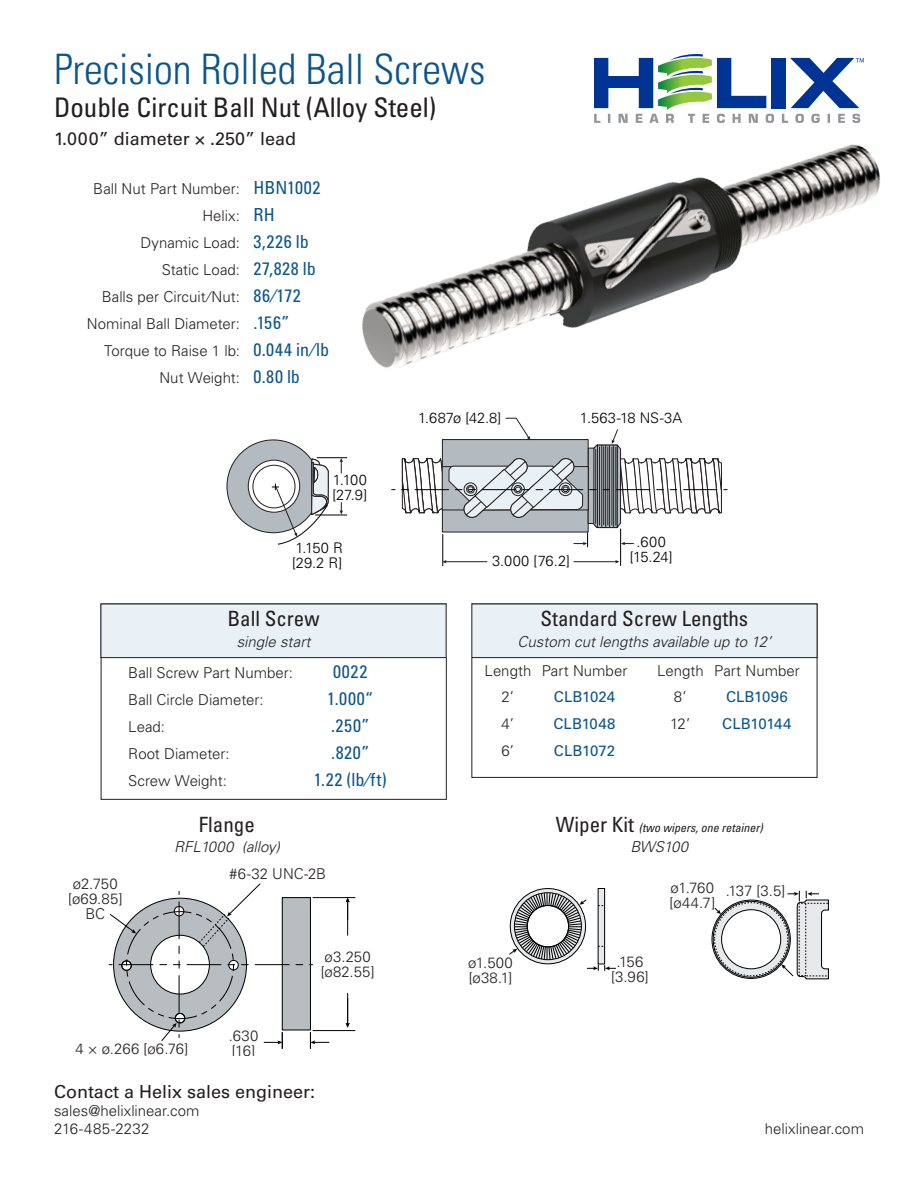
<style>
.page{position:relative;width:918px;height:1188px;background:#fff}
.page>*{position:absolute;margin:0;border:0;box-sizing:border-box;transform-origin:0 0}
.LEVEL_ONE__index{font:300 condensed 42px "Univers LT Pro";color:#0b558c}
.LEVEL_TWO__index{font:condensed 27px "Univers LT Pro";color:#231f20}
.TABLE__HEADER1{font:condensed 21px "Univers LT Pro";color:#231f20}
.LEVEL_THREE{font:18px "Univers LT Pro 55 Roman";color:#231f20}
.BALL_SCREW__table{font:condensed 18px "Univers LT Pro";letter-spacing:.04em;color:#0b558c}
.LIST_DATA{font:300 15px/18px "Univers LT Pro 45";color:#231f20}
.BALL_SCREW__table-2{font:300 15px "Univers LT Pro 45";color:#231f20}
.LEVEL_FOUR{font:italic 300 15px "Univers LT Pro 45";color:#231f20}
.STANDARD_LENGTHS__2-col{font:300 15px "Univers LT Pro 45";color:#231f20}
.STANDARD_LENGTHS__2-col-2{font:15px "Univers LT Pro 55 Roman";letter-spacing:.005em;color:#0b558c}
.STANDARD_LENGTHS__2-col-3{font:15px "Univers LT Pro 55 Roman";letter-spacing:-.015em;color:#0b558c}
.t1{font:300 14.85px/14.9px "Univers LT Pro 45";letter-spacing:.01em;color:#231f20}
.t2{font:300 14.7px/15.1px "Univers LT Pro 45";color:#000}
.TABLE__HEADER1-2{font:italic condensed 12px "Univers LT Pro";color:#231f20}
.s1{font-family:"Univers LT Pro";font-weight:400;font-stretch:condensed;font-size:18px;color:#0b558c}
.s2{font-style:normal;font-size:21px}
</style>
<div class="page">
<hr style="left:347px;top:901px;width:1px;height:34px;background:#000">
<svg style="left:346px;top:898px;width:4px;height:22px"></svg>
<hr style="left:347px;top:993px;width:1px;height:31px;background:#000">
<svg style="left:346px;top:998px;width:4px;height:30px"></svg>
<hr style="left:313px;top:1030px;width:42px;height:1px;background:#000">
<hr style="left:313px;top:897px;width:42px;height:1px;background:#000">
<svg style="left:109px;top:883px;width:220px;height:166px"></svg>
<svg style="left:509px;top:888px;width:107px;height:83px"></svg>
<svg style="left:711px;top:891px;width:118px;height:88px"></svg>
<div style="left:101px;top:604px;width:345px;height:54px;background:#e9f0f6"></div>
<div style="left:101px;top:604px;width:345px;height:54px;border:1px solid #231f20"></div>
<div style="left:472px;top:604px;width:345px;height:54px;background:#e9f0f6"></div>
<div style="left:472px;top:604px;width:345px;height:54px;border:1px solid #231f20"></div>
<hr style="left:620px;top:529px;width:1px;height:37px;background:#000">
<hr style="left:443px;top:534px;width:1px;height:32px;background:#000">
<svg style="left:226px;top:439px;width:92px;height:106px"></svg>
<hr style="left:445px;top:561px;width:42px;height:1px;background:#231f20">
<hr style="left:574px;top:561px;width:43px;height:1px;background:#231f20">
<img style="left:318px;top:54px;width:562px;height:499px">
<p class="LEVEL_ONE__index" style="left:54px;top:41px;width:433px">Precision Rolled Ball Screws</p>
<p class="LEVEL_TWO__index" style="left:54px;top:90px;width:384px">Double Circuit Ball Nut (Alloy Steel)</p>
<p class="LEVEL_THREE" style="left:54px;top:126px;width:244px">1.000” diameter × .250” lead</p>
<p class="LIST_DATA" style="left:93px;top:180px;width:229px">Ball Nut Part Number: <span class="s1">HBN1002</span></p>
<p class="LIST_DATA" style="left:202px;top:207px;width:74px">Helix: <span class="s1">RH</span></p>
<p class="LIST_DATA" style="left:140px;top:234px;width:170px">Dynamic Load: <span class="s1">3,226 lb</span></p>
<p class="LIST_DATA" style="left:162px;top:261px;width:156px">Static Load: <span class="s1">27,828 lb</span></p>
<p class="LIST_DATA" style="left:102px;top:288px;width:201px">Balls per Circuit/Nut: <span class="s1">86/172</span></p>
<p class="LIST_DATA" style="left:87px;top:315px;width:204px">Nominal Ball Diameter: <span class="s1">.156”</span></p>
<p class="LIST_DATA" style="left:104px;top:342px;width:226px">Torque to Raise 1 lb: <span class="s1">0.044 in/ lb</span></p>
<p class="LIST_DATA" style="left:159px;top:369px;width:142px">Nut Weight: <span class="s1">0.80 lb</span></p>
<p class="t2" style="left:332px;top:472px;width:36px">1.100 [27.9]</p>
<p class="t2" style="left:292px;top:540px;width:52px">1.150 R [29.2 R]</p>
<p class="TABLE__HEADER1" style="left:227px;top:605px;width:94px">Ball Screw</p>
<p class="LEVEL_FOUR" style="left:237px;top:632px;width:75px">single start</p>
<p class="BALL_SCREW__table-2" style="left:128px;top:663px;width:166px">Ball Screw Part Number:</p>
<p class="BALL_SCREW__table" style="left:333px;top:660px;width:36px">0022</p>
<p class="BALL_SCREW__table-2" style="left:128px;top:690px;width:137px">Ball Circle Diameter:</p>
<p class="BALL_SCREW__table" style="left:327px;top:687px;width:47px">1.000“</p>
<p class="BALL_SCREW__table-2" style="left:128px;top:717px;width:38px">Lead:</p>
<p class="BALL_SCREW__table" style="left:331px;top:714px;width:40px">.250”</p>
<p class="BALL_SCREW__table-2" style="left:128px;top:744px;width:103px">Root Diameter:</p>
<p class="BALL_SCREW__table" style="left:331px;top:741px;width:40px">.820”</p>
<p class="BALL_SCREW__table-2" style="left:128px;top:771px;width:100px">Screw Weight:</p>
<p class="BALL_SCREW__table" style="left:314px;top:768px;width:75px">1.22 (lb/ft)</p>
<p class="t1" style="left:68px;top:876px;width:56px;text-align:center">ø2.750 [ø69.85]<br>BC</p>
<p class="TABLE__HEADER1" style="left:199px;top:811px;width:57px">Flange</p>
<p class="LEVEL_FOUR" style="left:174px;top:838px;width:107px">RFL1000 (alloy)</p>
<p class="t1" style="left:229px;top:866px;width:99px">#6-32 UNC-2B</p>
<p class="t1" style="left:321px;top:949px;width:55px">ø3.250 [ø82.55]</p>
<p class="t1" style="left:75px;top:1041px;width:114px">4 × ø.266 [ø6.76]</p>
<p class="t1" style="left:229px;top:1028px;width:31px">.630 [16]</p>
<p class="LEVEL_THREE" style="left:54px;top:1079px;width:263px">Contact a Helix sales engineer:</p>
<p class="LIST_DATA" style="left:54px;top:1101px;width:147px">sales@helixlinear.com<br>216-485-2232</p>
<p class="t2" style="left:418px;top:410px;width:85px">1.687ø [42.8]</p>
<p class="t2" style="left:580px;top:410px;width:104px">1.563-18 NS-3A</p>
<p class="t2" style="left:637px;top:534px;width:31px">.600</p>
<p class="t2" style="left:492px;top:553px;width:79px">3.000 [76.2]</p>
<p class="t2" style="left:630px;top:549px;width:44px">[15.24]</p>
<p class="TABLE__HEADER1" style="left:541px;top:605px;width:209px">Standard Screw Lengths</p>
<p class="LEVEL_FOUR" style="left:518px;top:632px;width:255px">Custom cut lengths available up to 12’</p>
<p class="STANDARD_LENGTHS__2-col" style="left:485px;top:661px;width:144px">Length Part Number</p>
<p class="STANDARD_LENGTHS__2-col" style="left:501px;top:687px;width:14px">2’</p>
<p class="STANDARD_LENGTHS__2-col-2" style="left:554px;top:687px;width:63px">CLB1024</p>
<p class="STANDARD_LENGTHS__2-col" style="left:502px;top:714px;width:14px">4’</p>
<p class="STANDARD_LENGTHS__2-col-2" style="left:553px;top:713px;width:64px">CLB1048</p>
<p class="STANDARD_LENGTHS__2-col" style="left:501px;top:741px;width:14px">6’</p>
<p class="STANDARD_LENGTHS__2-col-2" style="left:554px;top:740px;width:63px">CLB1072</p>
<p class="STANDARD_LENGTHS__2-col" style="left:657px;top:661px;width:144px">Length Part Number</p>
<p class="STANDARD_LENGTHS__2-col" style="left:674px;top:687px;width:14px">8’</p>
<p class="STANDARD_LENGTHS__2-col-2" style="left:726px;top:687px;width:63px">CLB1096</p>
<p class="STANDARD_LENGTHS__2-col" style="left:670px;top:714px;width:22px">12’</p>
<p class="STANDARD_LENGTHS__2-col-3" style="left:722px;top:713px;width:71px">CLB10144</p>
<p class="TABLE__HEADER1-2" style="left:556px;top:820px;width:208px"><span class="s2">Wiper Kit</span> (two wipers, one retainer)</p>
<p class="LEVEL_FOUR" style="left:630px;top:838px;width:59px">BWS100</p>
<p class="t1" style="left:468px;top:955px;width:46px">ø1.500 [ø38.1]</p>
<p class="t1" style="left:611px;top:954px;width:39px;text-align:center">.156 [3.96]</p>
<p class="t1" style="left:670px;top:880px;width:47px">ø1.760 [ø44.7]</p>
<p class="t1" style="left:726px;top:883px;width:61px">.137 [3.5]</p>
<p class="LIST_DATA" style="left:765px;top:1119px;width:101px">helixlinear.com</p>
</div>
